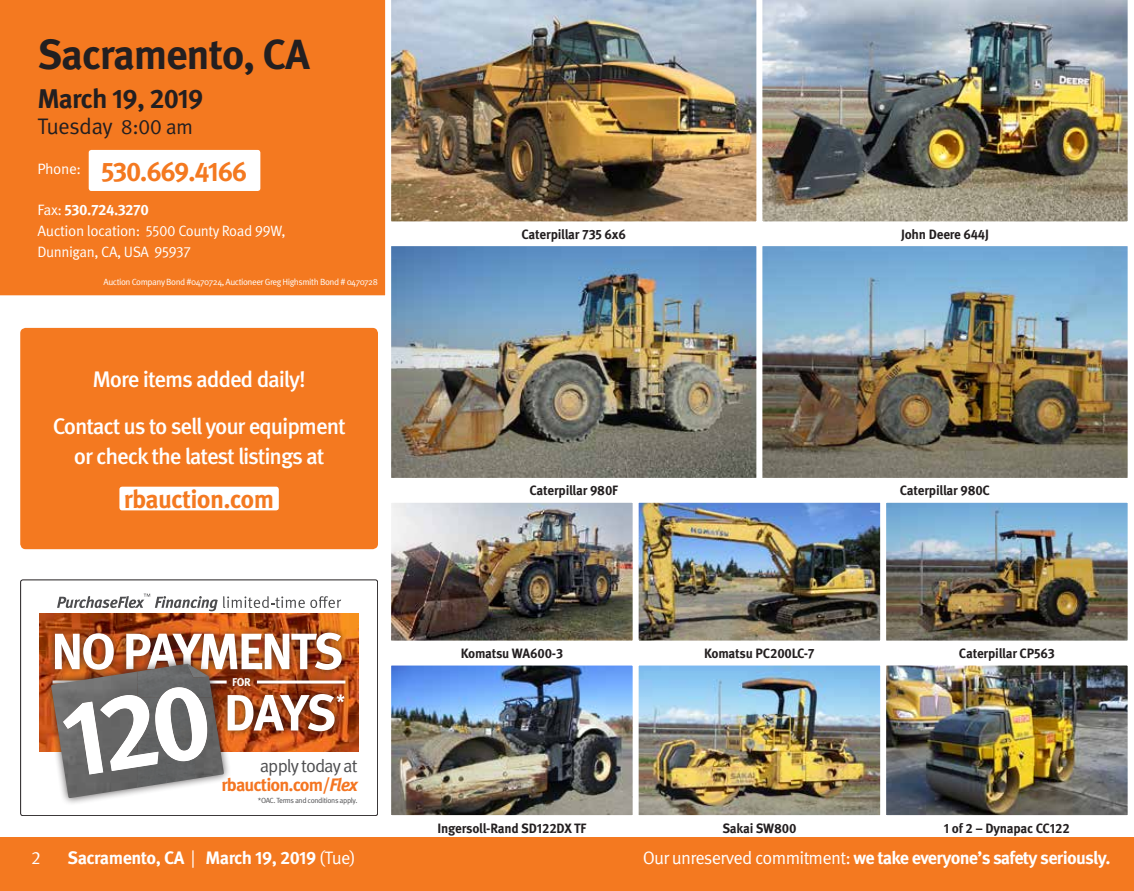
<style>
.page{position:relative;width:1134px;height:891px;background:#fff}
.page>*{position:absolute;margin:0;border:0;box-sizing:border-box;transform-origin:0 0}
.t1{font:700 51px "Meta Pro";letter-spacing:-.05em;color:#fff}
.t2{font:700 42px "Meta Pro";letter-spacing:-.03em;color:#231f20}
.t3{font:700 27px "Meta Pro";letter-spacing:-.035em;color:#231f20}
.t4{font:700 27px "Meta Pro";letter-spacing:-.05em;color:#f47920}
.t5{font:700 25.5px "Meta Pro";letter-spacing:-.03em;color:#f47920}
.t6{font:500 22.5px/47.2px "Meta Pro";letter-spacing:-.05em;color:#fff;text-align:center}
.t7{font:22.5px "Meta Pro";letter-spacing:-.035em;color:#231f20}
.t8{font:700 18px "Meta Pro";letter-spacing:-.04em;color:#fff}
.t9{font:700 18px/19.5px "Meta Pro";letter-spacing:-.05em;color:#f47521;text-align:right}
.t10{font:18px "Meta Pro";color:#fff}
.t11{font:15px/21px "Meta Pro";letter-spacing:-.03em;color:#fff}
.t12{font:700 13.5px "Meta Pro";letter-spacing:-.015em;color:#231f20}
.t13{font:700 11.25px "Meta Pro";color:#fff}
.t14{font:9px "Meta Pro";letter-spacing:-.05em;color:#fff}
.t15{font:7.5px "Meta Pro";letter-spacing:-.05em;color:#4d4d4f}
.s1{font-size:21px}
.s2{font-weight:700}
.s3{font-weight:400;color:#4d4d4f}
.s4{font-style:italic}
.s5{font-weight:400}
</style>
<div class="page">
<div style="left:0;top:837px;width:1134px;height:54px;background:#f47920"></div>
<img style="left:391px;top:0;width:366px;height:222px">
<img style="left:392px;top:247px;width:363px;height:230px">
<div style="left:388px;top:243px;width:371px;height:238px;border:3px solid #fff"></div>
<img style="left:762px;top:0;width:366px;height:222px">
<img style="left:763px;top:247px;width:364px;height:230px">
<div style="left:759px;top:243px;width:372px;height:238px;border:3px solid #fff"></div>
<img style="left:392px;top:504px;width:240px;height:136px">
<div style="left:388px;top:500px;width:248px;height:144px;border:3px solid #fff"></div>
<img style="left:640px;top:504px;width:239px;height:136px">
<div style="left:636px;top:500px;width:247px;height:144px;border:3px solid #fff"></div>
<img style="left:887px;top:504px;width:240px;height:136px">
<div style="left:883px;top:500px;width:248px;height:144px;border:3px solid #fff"></div>
<img style="left:392px;top:667px;width:240px;height:147px">
<div style="left:388px;top:663px;width:248px;height:155px;border:3px solid #fff"></div>
<img style="left:640px;top:667px;width:239px;height:147px">
<div style="left:636px;top:663px;width:247px;height:155px;border:3px solid #fff"></div>
<img style="left:887px;top:667px;width:240px;height:147px">
<div style="left:883px;top:663px;width:248px;height:155px;border:3px solid #fff"></div>
<img style="left:40px;top:614px;width:319px;height:138px">
<div style="left:47px;top:625px;width:303px;height:53px;background:#231f20;opacity:.75"></div>
<div style="left:225px;top:670px;width:33px;height:24px;background:#231f20;opacity:.75"></div>
<div style="left:249px;top:672px;width:104px;height:20px;background:#231f20;opacity:.75"></div>
<hr style="left:257px;top:681px;width:88px;height:3px;background:#fff">
<div style="left:329px;top:687px;width:23px;height:23px;background:#231f20;opacity:.75"></div>
<svg style="left:343px;top:694px;width:2px;height:8px"></svg>
<div style="left:219px;top:686px;width:124px;height:53px;background:#231f20;opacity:.75"></div>
<svg style="left:57px;top:594px;width:284px;height:17px"></svg>
<div style="left:44px;top:656px;width:187px;height:150px;background:#231f20;opacity:.75"></div>
<img style="left:51px;top:671px;width:87px;height:60px">
<img style="left:138px;top:664px;width:74px;height:33px">
<img style="left:138px;top:775px;width:29px;height:13px">
<img style="left:195px;top:697px;width:29px;height:82px">
<img style="left:58px;top:731px;width:80px;height:67px">
<img style="left:166px;top:775px;width:29px;height:8px">
<img style="left:188px;top:664px;width:21px;height:14px">
<svg style="left:63px;top:685px;width:147px;height:90px"></svg>
<div style="left:20px;top:580px;width:358px;height:236px;border:1px solid #231f20;border-radius:2px"></div>
<div style="left:20px;top:328px;width:358px;height:221px;background:#f47920;border-radius:5px"></div>
<div style="left:119px;top:487px;width:160px;height:23px;background:#fff;border-radius:3px"></div>
<div style="left:0;top:0;width:390px;height:300px;background:#f47920"></div>
<div style="left:89px;top:150px;width:171px;height:41px;background:#fff;border-radius:3px"></div>
<h2 class="t2" style="left:38px;top:22px;width:274px">Sacramento, CA</h2>
<h3 class="t3" style="left:38px;top:78px;width:168px">March 19, 2019</h3>
<h3 class="t7" style="left:38px;top:109px;width:157px">Tuesday <span class="s1">8:00 am</span></h3>
<p class="t11" style="left:38px;top:158px;width:45px">Phone:</p>
<p class="t11" style="left:38px;top:198px;width:250px">Fax: <span class="s2">530.724.3270<br></span>Auction location: 5500 County Road 99W,<br>Dunnigan, CA, USA 95937</p>
<h3 class="t4" style="left:101px;top:150px;width:148px">530.669.4166</h3>
<p class="t14" style="left:104px;top:276px;width:276px">Auction Company Bond #0470724, Auctioneer Greg Highsmith Bond # 0470728</p>
<h3 class="t6" style="left:53px;top:354px;width:295px">More items added daily!<br>Contact us to sell your equipment</h3>
<h3 class="t6" style="left:74px;top:431px;width:252px">or check the latest listings at</h3>
<h3 class="t5" style="left:124px;top:479px;width:152px">rbauction.com</h3>
<h1 class="t1" style="left:51px;top:612px;width:294px">NO PAYMENTS</h1>
<p class="t13" style="left:232px;top:674px;width:20px">FOR</p>
<h1 class="t1" style="left:224px;top:673px;width:114px">DAYS</h1>
<h3 class="t9" style="left:221px;top:755px;width:138px"><span class="s3">apply today at </span>rbauction.com/<span class="s4">Flex</span></h3>
<p class="t15" style="left:258px;top:795px;width:101px">*OAC. Terms and conditions apply.</p>
<h3 class="t10" style="left:31px;top:844px;width:11px">2</h3>
<h3 class="t8" style="left:68px;top:844px;width:290px">Sacramento, CA <span class="s5">|</span> March 19, 2019 <span class="s5">(Tue)</span></h3>
<p class="t12" style="left:522px;top:224px;width:106px">Caterpillar 735 6x6</p>
<p class="t12" style="left:529px;top:480px;width:90px">Caterpillar 980F</p>
<p class="t12" style="left:901px;top:224px;width:89px">John Deere 644J</p>
<p class="t12" style="left:900px;top:480px;width:92px">Caterpillar 980C</p>
<p class="t12" style="left:461px;top:643px;width:104px">Komatsu WA600-3</p>
<p class="t12" style="left:704px;top:643px;width:112px">Komatsu PC200LC-7</p>
<p class="t12" style="left:959px;top:643px;width:97px">Caterpillar CP563</p>
<p class="t12" style="left:437px;top:817px;width:150px">Ingersoll-Rand SD122DX TF</p>
<p class="t12" style="left:722px;top:817px;width:75px">Sakai SW800</p>
<p class="t12" style="left:944px;top:817px;width:128px">1 of 2 – Dynapac CC122</p>
<h3 class="t8" style="left:643px;top:844px;width:469px"><span class="s5">Our unreserved commitment:</span> we take everyone’s safety seriously.</h3>
</div>
